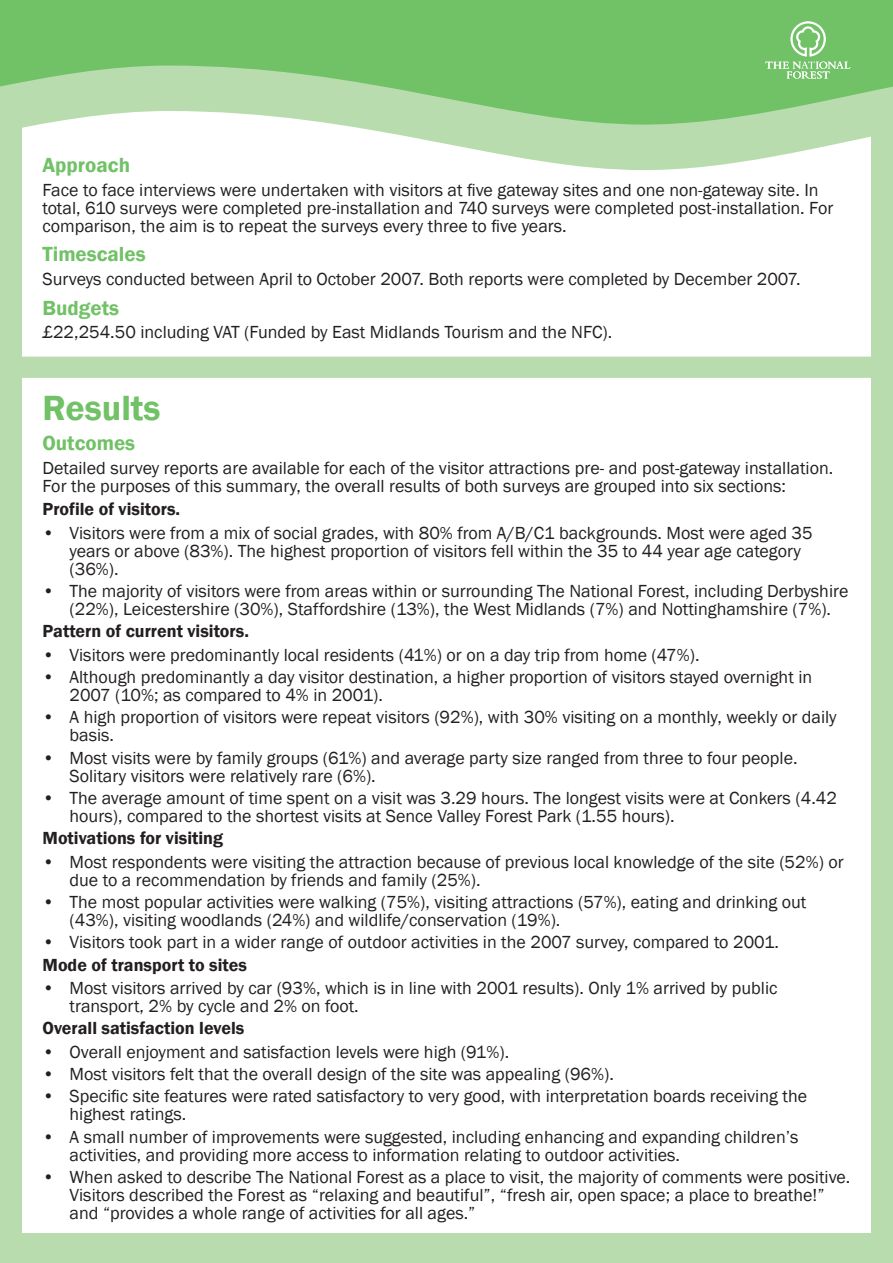
<style>
.page{position:relative;width:893px;height:1263px;background:#fff}
.page>*{position:absolute;margin:0;border:0;box-sizing:border-box;transform-origin:0 0}
.Heading_-_Divider{font:600 36px "Franklin Gothic";color:#71c167}
.Sub-Headings{font:600 21px "Franklin Gothic";color:#71c167}
.t1{font:18px/18px "Franklin Gothic";color:#231f20}
.t2{font:600 18px "Franklin Gothic";color:#231f20}
</style>
<div class="page">
<div style="left:0;top:85px;width:21px;height:1178px;background:#b8dcae"></div>
<div style="left:872px;top:85px;width:21px;height:1178px;background:#b8dcae"></div>
<div style="left:0;top:1233px;width:893px;height:30px;background:#b8dcae"></div>
<svg style="left:21px;top:125px;width:851px;height:45px"></svg>
<svg style="left:0;top:0;width:893px;height:125px;background:#85c87b"></svg>
<div style="left:17px;top:357px;width:859px;height:21px;background:#b8dcae"></div>
<svg style="left:765px;top:21px;width:85px;height:58px;background:#86ca7e"></svg>
<p class="Sub-Headings" style="left:43px;top:152px;width:89px">Approach</p>
<p class="t1" style="left:43px;top:181px;width:792px">Face to face interviews were undertaken with visitors at five gateway sites and one non-gateway site. In total, 610 surveys were completed pre-installation and 740 surveys were completed post-installation. For comparison, the aim is to repeat the surveys every three to five years.</p>
<p class="Sub-Headings" style="left:43px;top:242px;width:105px">Timescales</p>
<p class="t1" style="left:43px;top:270px;width:759px">Surveys conducted between April to October 2007. Both reports were completed by December 2007.</p>
<p class="Sub-Headings" style="left:43px;top:295px;width:78px">Budgets</p>
<p class="t1" style="left:43px;top:324px;width:571px">£22,254.50 including VAT (Funded by East Midlands Tourism and the NFC).</p>
<p class="Heading_-_Divider" style="left:43px;top:386px;width:120px">Results</p>
<p class="Sub-Headings" style="left:43px;top:430px;width:94px">Outcomes</p>
<p class="t1" style="left:43px;top:459px;width:792px">Detailed survey reports are available for each of the visitor attractions pre- and post-gateway installation.<br>For the purposes of this summary, the overall results of both surveys are grouped into six sections:</p>
<p class="t2" style="left:43px;top:498px;width:139px">Profile of visitors.</p>
<p class="t1" style="left:70px;top:524px;width:745px;text-indent:-27px">• Visitors were from a mix of social grades, with 80% from A/B/C1 backgrounds. Most were aged 35 years or above (83%). The highest proportion of visitors fell within the 35 to 44 year age category (36%).</p>
<p class="t1" style="left:43px;top:582px;width:807px;text-align:center">• The majority of visitors were from areas within or surrounding The National Forest, including Derbyshire (22%), Leicestershire (30%), Staffordshire (13%), the West Midlands (7%) and Nottinghamshire (7%).</p>
<p class="t2" style="left:43px;top:620px;width:208px">Pattern of current visitors.</p>
<p class="t1" style="left:43px;top:646px;width:658px">• Visitors were predominantly local residents (41%) or on a day trip from home (47%).</p>
<p class="t1" style="left:70px;top:669px;width:744px;text-indent:-27px">• Although predominantly a day visitor destination, a higher proportion of visitors stayed overnight in<br>2007 (10%; as compared to 4% in 2001).</p>
<p class="t1" style="left:70px;top:709px;width:769px;text-indent:-27px">• A high proportion of visitors were repeat visitors (92%), with 30% visiting on a monthly, weekly or daily basis.</p>
<p class="t1" style="left:70px;top:749px;width:730px;text-indent:-27px">• Most visits were by family groups (61%) and average party size ranged from three to four people.<br>Solitary visitors were relatively rare (6%).</p>
<p class="t1" style="left:70px;top:789px;width:769px;text-indent:-27px">• The average amount of time spent on a visit was 3.29 hours. The longest visits were at Conkers (4.42 hours), compared to the shortest visits at Sence Valley Forest Park (1.55 hours).</p>
<p class="t2" style="left:43px;top:827px;width:182px">Motivations for visiting</p>
<p class="t1" style="left:70px;top:853px;width:776px;text-indent:-27px">• Most respondents were visiting the attraction because of previous local knowledge of the site (52%) or due to a recommendation by friends and family (25%).</p>
<p class="t1" style="left:70px;top:893px;width:738px;text-indent:-27px">• The most popular activities were walking (75%), visiting attractions (57%), eating and drinking out (43%), visiting woodlands (24%) and wildlife/conservation (19%).</p>
<p class="t1" style="left:43px;top:934px;width:738px">• Visitors took part in a wider range of outdoor activities in the 2007 survey, compared to 2001.</p>
<p class="t2" style="left:43px;top:953px;width:206px">Mode of transport to sites</p>
<p class="t1" style="left:70px;top:979px;width:709px;text-indent:-27px">• Most visitors arrived by car (93%, which is in line with 2001 results). Only 1% arrived by public transport, 2% by cycle and 2% on foot.</p>
<p class="t2" style="left:43px;top:1017px;width:203px">Overall satisfaction levels</p>
<p class="t1" style="left:43px;top:1043px;width:468px">• Overall enjoyment and satisfaction levels were high (91%).</p>
<p class="t1" style="left:43px;top:1065px;width:573px">• Most visitors felt that the overall design of the site was appealing (96%).</p>
<p class="t1" style="left:70px;top:1088px;width:739px;text-indent:-27px">• Specific site features were rated satisfactory to very good, with interpretation boards receiving the highest ratings.</p>
<p class="t1" style="left:70px;top:1128px;width:731px;text-indent:-27px">• A small number of improvements were suggested, including enhancing and expanding children’s activities, and providing more access to information relating to outdoor activities.</p>
<p class="t1" style="left:70px;top:1168px;width:782px;text-indent:-27px">• When asked to describe The National Forest as a place to visit, the majority of comments were positive.<br>Visitors described the Forest as “relaxing and beautiful”, “fresh air, open space; a place to breathe!” and “provides a whole range of activities for all ages.”</p>
</div>
